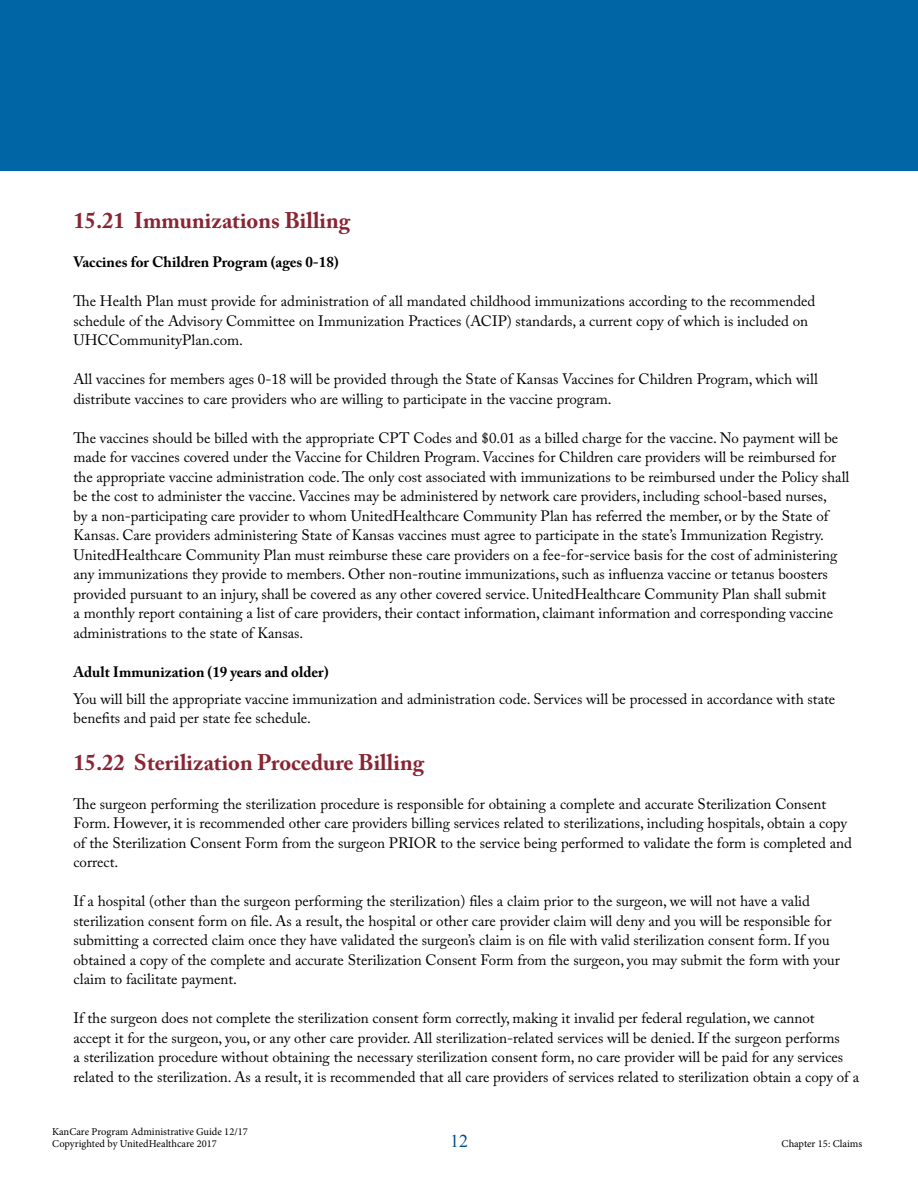
<style>
.page{position:relative;width:918px;height:1188px;background:#fff}
.page>*{position:absolute;margin:0;border:0;box-sizing:border-box;transform-origin:0 0}
.t1{font:700 22.5px "Adobe Caslon Pro";color:#892533}
.t2{font:18px "Times New Roman";color:#004e8d}
.t3{font:15px/19.5px "Adobe Caslon Pro";color:#000}
.t4{font:700 15px "Adobe Caslon Pro";color:#000}
.t5{font:10.5px/12.6px "Minion Pro";color:#000}
</style>
<div class="page">
<div style="left:0;top:0;width:918px;height:171px;background:#0065a4"></div>
<h1 class="t1" style="left:74px;top:207px;width:278px">15.21 Immunizations Billing</h1>
<p class="t4" style="left:74px;top:253px;width:267px">Vaccines for Children Program (ages 0-18)</p>
<p class="t3" style="left:74px;top:291px;width:743px">The Health Plan must provide for administration of all mandated childhood immunizations according to the recommended schedule of the Advisory Committee on Immunization Practices (ACIP) standards, a current copy of which is included on<br>UHCCommunityPlan.com.</p>
<p class="t3" style="left:74px;top:369px;width:746px">All vaccines for members ages 0-18 will be provided through the State of Kansas Vaccines for Children Program, which will distribute vaccines to care providers who are willing to participate in the vaccine program.</p>
<p class="t3" style="left:74px;top:428px;width:777px">The vaccines should be billed with the appropriate CPT Codes and $0.01 as a billed charge for the vaccine. No payment will be made for vaccines covered under the Vaccine for Children Program. Vaccines for Children care providers will be reimbursed for the appropriate vaccine administration code. The only cost associated with immunizations to be reimbursed under the Policy shall be the cost to administer the vaccine. Vaccines may be administered by network care providers, including school-based nurses,<br>by a non-participating care provider to whom UnitedHealthcare Community Plan has referred the member, or by the State of Kansas. Care providers administering State of Kansas vaccines must agree to participate in the state’s Immunization Registry.<br>UnitedHealthcare Community Plan must reimburse these care providers on a fee-for-service basis for the cost of administering any immunizations they provide to members. Other non-routine immunizations, such as influenza vaccine or tetanus boosters provided pursuant to an injury, shall be covered as any other covered service. UnitedHealthcare Community Plan shall submit<br>a monthly report containing a list of care providers, their contact information, claimant information and corresponding vaccine administrations to the state of Kansas.</p>
<p class="t4" style="left:74px;top:663px;width:257px">Adult Immunization (19 years and older)</p>
<p class="t3" style="left:74px;top:689px;width:763px">You will bill the appropriate vaccine immunization and administration code. Services will be processed in accordance with state benefits and paid per state fee schedule.</p>
<h1 class="t1" style="left:74px;top:749px;width:352px">15.22 Sterilization Procedure Billing</h1>
<p class="t3" style="left:74px;top:794px;width:780px">The surgeon performing the sterilization procedure is responsible for obtaining a complete and accurate Sterilization Consent Form. However, it is recommended other care providers billing services related to sterilizations, including hospitals, obtain a copy of the Sterilization Consent Form from the surgeon PRIOR to the service being performed to validate the form is completed and correct.</p>
<p class="t3" style="left:74px;top:891px;width:768px">If a hospital (other than the surgeon performing the sterilization) files a claim prior to the surgeon, we will not have a valid sterilization consent form on file. As a result, the hospital or other care provider claim will deny and you will be responsible for submitting a corrected claim once they have validated the surgeon’s claim is on file with valid sterilization consent form. If you obtained a copy of the complete and accurate Sterilization Consent Form from the surgeon, you may submit the form with your claim to facilitate payment.</p>
<p class="t3" style="left:74px;top:1008px;width:787px">If the surgeon does not complete the sterilization consent form correctly, making it invalid per federal regulation, we cannot<br>accept it for the surgeon, you, or any other care provider. All sterilization-related services will be denied. If the surgeon performs<br>a sterilization procedure without obtaining the necessary sterilization consent form, no care provider will be paid for any services related to the sterilization. As a result, it is recommended that all care providers of services related to sterilization obtain a copy of a</p>
<p class="t5" style="left:52px;top:1125px;width:197px">KanCare Program Administrative Guide 12/17<br>Copyrighted by UnitedHealthcare 2017</p>
<p class="t2" style="left:450px;top:1129px;width:19px">12</p>
<p class="t5" style="left:782px;top:1138px;width:82px">Chapter 15: Claims</p>
</div>
